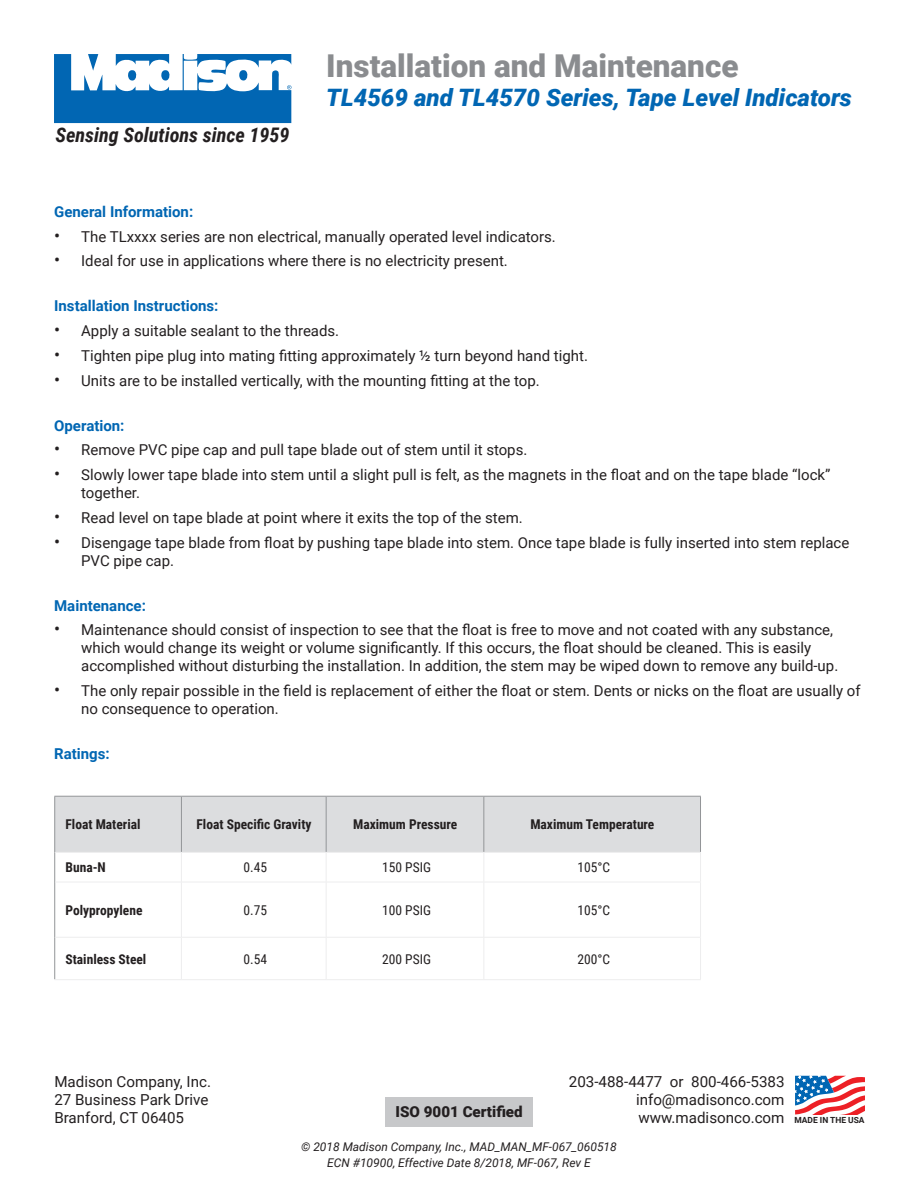
<style>
.page{position:relative;width:918px;height:1188px;background:#fff}
.page>*{position:absolute;margin:0;border:0;box-sizing:border-box;transform-origin:0 0}
.t1{font:900 31.5px "Roboto";color:#8a8c8f}
.t2{font:italic 900 24px "Roboto";color:#0166b3}
.t3{font:italic 700 20.1px "Roboto Condensed";color:#231f20}
.t4{font:15.15px "Roboto";color:#231f20}
.t5{font:900 15.15px "Roboto";color:#231f20}
.t6{font:15px/18px "Roboto";color:#231f20}
.t7{font:700 15px "Roboto";color:#0166b3}
.t8{font:700 13.5px "Roboto Condensed";color:#231f20}
.t9{font:13.5px "Roboto Condensed";color:#231f20}
.t10{font:italic 12px "Roboto";color:#231f20}
.t11{font:700 8.4px "Roboto";color:#231f20}
.s1{font-size:18px}
</style>
<div class="page">
<svg style="left:795px;top:1076px;width:70px;height:39px"></svg>
<svg style="left:54px;top:54px;width:237px;height:69px"></svg>
<hr style="left:54px;top:796px;width:127px;height:1px;background:#939598">
<hr style="left:54px;top:797px;width:1px;height:55px;background:#939598">
<hr style="left:54px;top:852px;width:1px;height:30px;background:#939598">
<hr style="left:54px;top:882px;width:1px;height:55px;background:#939598">
<hr style="left:54px;top:937px;width:1px;height:42px;background:#939598">
<svg style="left:55px;top:796px;width:646px;height:141px"></svg>
<hr style="left:55px;top:882px;width:126px;height:1px;background:#ededee">
<hr style="left:181px;top:882px;width:145px;height:1px;background:#ededee">
<hr style="left:181px;top:882px;width:1px;height:55px;background:#ededee">
<hr style="left:326px;top:882px;width:158px;height:1px;background:#ededee">
<hr style="left:326px;top:882px;width:1px;height:55px;background:#ededee">
<hr style="left:484px;top:882px;width:217px;height:1px;background:#ededee">
<hr style="left:483px;top:882px;width:1px;height:55px;background:#ededee">
<hr style="left:700px;top:882px;width:1px;height:55px;background:#ededee">
<hr style="left:55px;top:937px;width:126px;height:1px;background:#ededee">
<hr style="left:181px;top:937px;width:145px;height:1px;background:#ededee">
<hr style="left:181px;top:938px;width:1px;height:41px;background:#ededee">
<hr style="left:326px;top:937px;width:158px;height:1px;background:#ededee">
<hr style="left:326px;top:938px;width:1px;height:41px;background:#ededee">
<hr style="left:484px;top:937px;width:217px;height:1px;background:#ededee">
<hr style="left:483px;top:938px;width:1px;height:41px;background:#ededee">
<hr style="left:700px;top:938px;width:1px;height:41px;background:#ededee">
<hr style="left:54px;top:979px;width:127px;height:1px;background:#ededee">
<hr style="left:181px;top:979px;width:145px;height:1px;background:#ededee">
<hr style="left:326px;top:979px;width:158px;height:1px;background:#ededee">
<hr style="left:484px;top:979px;width:217px;height:1px;background:#ededee">
<div style="left:385px;top:1098px;width:148px;height:29px;background:#c7c8ca"></div>
<p class="t3" style="left:55px;top:121px;width:236px">Sensing Solutions since 1959</p>
<p class="t1" style="left:326px;top:44px;width:414px">Installation and Maintenance</p>
<p class="t2" style="left:326px;top:81px;width:527px">TL4569 and TL4570 Series, Tape Level Indicators</p>
<p class="t7" style="left:54px;top:201px;width:141px">General Information:</p>
<p class="t6" style="left:54px;top:227px;width:503px"><span class="s1">•</span> The TLxxxx series are non electrical, manually operated level indicators.</p>
<p class="t6" style="left:54px;top:252px;width:455px"><span class="s1">•</span> Ideal for use in applications where there is no electricity present.</p>
<p class="t7" style="left:54px;top:296px;width:166px">Installation Instructions:</p>
<p class="t6" style="left:54px;top:321px;width:287px"><span class="s1">•</span> Apply a suitable sealant to the threads.</p>
<p class="t6" style="left:54px;top:346px;width:535px"><span class="s1">•</span> Tighten pipe plug into mating fitting approximately ½ turn beyond hand tight.</p>
<p class="t6" style="left:54px;top:371px;width:487px"><span class="s1">•</span> Units are to be installed vertically, with the mounting fitting at the top.</p>
<p class="t7" style="left:54px;top:415px;width:72px">Operation:</p>
<p class="t6" style="left:54px;top:441px;width:475px"><span class="s1">•</span> Remove PVC pipe cap and pull tape blade out of stem until it stops.</p>
<p class="t6" style="left:81px;top:465px;width:751px;text-indent:-27px"><span class="s1">•</span> Slowly lower tape blade into stem until a slight pull is felt, as the magnets in the float and on the tape blade “lock” together.</p>
<p class="t6" style="left:54px;top:508px;width:470px"><span class="s1">•</span> Read level on tape blade at point where it exits the top of the stem.</p>
<p class="t6" style="left:81px;top:533px;width:770px;text-indent:-27px"><span class="s1">•</span> Disengage tape blade from float by pushing tape blade into stem. Once tape blade is fully inserted into stem replace<br>PVC pipe cap.</p>
<p class="t7" style="left:54px;top:595px;width:93px">Maintenance:</p>
<p class="t6" style="left:81px;top:621px;width:759px;text-indent:-27px"><span class="s1">•</span> Maintenance should consist of inspection to see that the float is free to move and not coated with any substance, which would change its weight or volume significantly. If this occurs, the float should be cleaned. This is easily accomplished without disturbing the installation. In addition, the stem may be wiped down to remove any build-up.</p>
<p class="t6" style="left:81px;top:681px;width:781px;text-indent:-27px"><span class="s1">•</span> The only repair possible in the field is replacement of either the float or stem. Dents or nicks on the float are usually of no consequence to operation.</p>
<p class="t7" style="left:54px;top:743px;width:57px">Ratings:</p>
<p class="t8" style="left:66px;top:815px;width:77px">Float Material</p>
<p class="t8" style="left:197px;top:815px;width:116px">Float Specific Gravity</p>
<p class="t8" style="left:353px;top:815px;width:106px">Maximum Pressure</p>
<p class="t8" style="left:530px;top:815px;width:126px">Maximum Temperature</p>
<p class="t8" style="left:66px;top:858px;width:42px">Buna-N</p>
<p class="t9" style="left:244px;top:858px;width:25px">0.45</p>
<p class="t9" style="left:382px;top:858px;width:50px">150 PSIG</p>
<p class="t9" style="left:577px;top:858px;width:34px">105°C</p>
<p class="t8" style="left:66px;top:900px;width:78px">Polypropylene</p>
<p class="t9" style="left:244px;top:900px;width:25px">0.75</p>
<p class="t9" style="left:382px;top:900px;width:50px">100 PSIG</p>
<p class="t9" style="left:577px;top:900px;width:34px">105°C</p>
<p class="t8" style="left:66px;top:949px;width:82px">Stainless Steel</p>
<p class="t9" style="left:244px;top:949px;width:25px">0.54</p>
<p class="t9" style="left:382px;top:949px;width:50px">200 PSIG</p>
<p class="t9" style="left:577px;top:949px;width:34px">200°C</p>
<p class="t4" style="left:54px;top:1071px;width:158px">Madison Company, Inc.</p>
<p class="t4" style="left:54px;top:1089px;width:156px">27 Business Park Drive</p>
<p class="t4" style="left:54px;top:1107px;width:131px">Branford, CT 06405</p>
<p class="t11" style="left:795px;top:1115px;width:72px">MADE IN THE USA</p>
<p class="t4" style="left:569px;top:1071px;width:217px">203-488-4477 or 800-466-5383</p>
<p class="t4" style="left:636px;top:1089px;width:150px">info@madisonco.com</p>
<p class="t4" style="left:638px;top:1107px;width:148px">www.madisonco.com</p>
<p class="t5" style="left:396px;top:1101px;width:129px">ISO 9001 Certified</p>
<p class="t10" style="left:301px;top:1138px;width:317px">© 2018 Madison Company, Inc., MAD_MAN_MF-067_060518</p>
<p class="t10" style="left:327px;top:1155px;width:265px">ECN #10900, Effective Date 8/2018, MF-067, Rev E</p>
</div>
